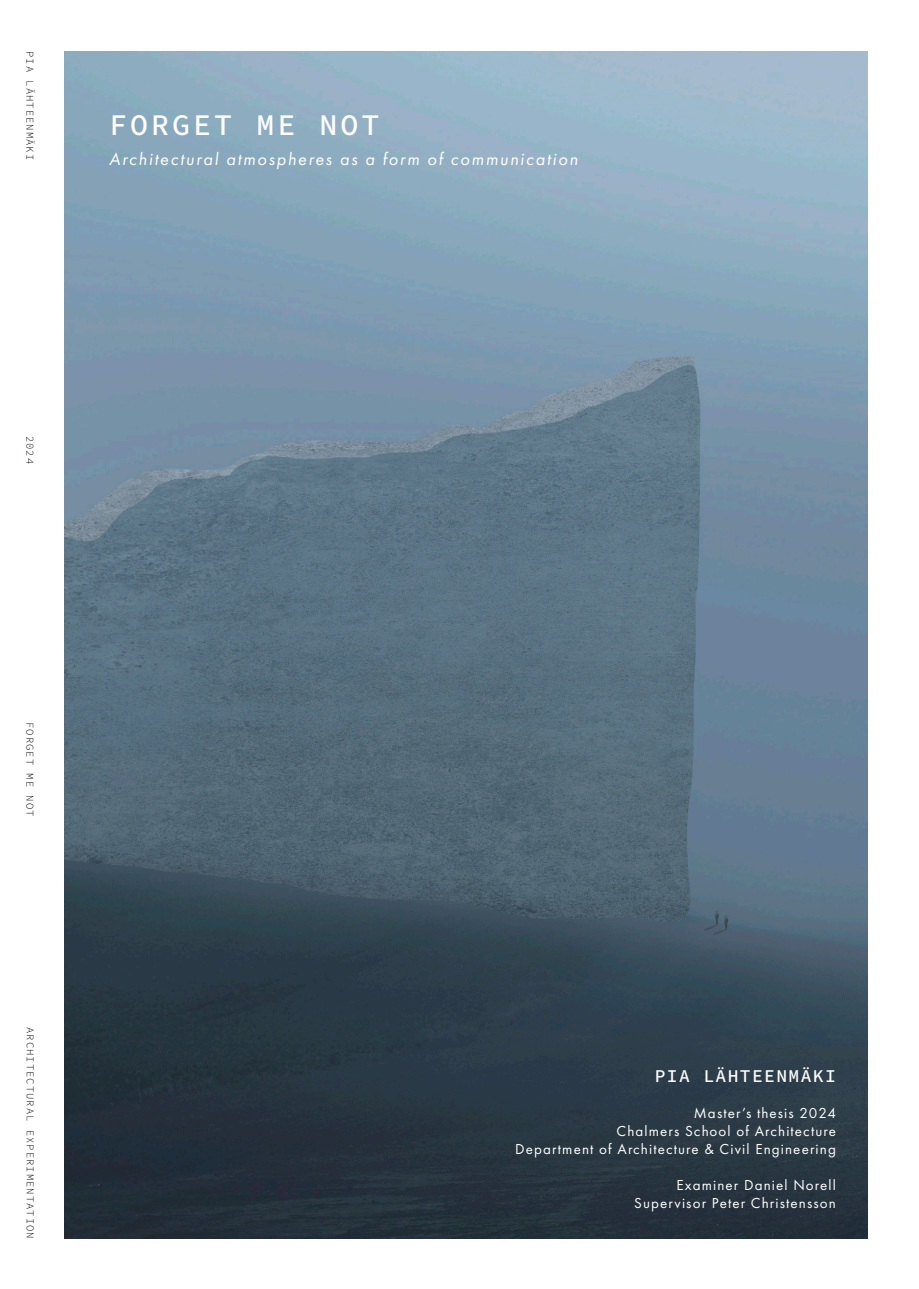
<style>
.page{position:relative;width:919px;height:1289px;background:#fff}
.page>*{position:absolute;margin:0;border:0;box-sizing:border-box;transform-origin:0 0}
.t1{font:30px "Source Code Variable";letter-spacing:.1em;color:#fff}
.t2{font:italic 18px "Futura PT";letter-spacing:.1em;color:#fff}
.t3{font:18px "Source Code Variable";letter-spacing:.075em;color:#fff}
.t4{font:15px "Futura PT";letter-spacing:.075em;color:#fff}
.t5{font:10.5px "Source Code Variable";letter-spacing:.1em;color:#020304}
</style>
<div class="page">
<img style="left:65px;top:51px;width:802px;height:1187px">
<p class="t5" style="left:38px;top:51px;width:110px;rotate:90deg">PIA LÄHTEENMÄKI</p>
<p class="t1" style="left:109px;top:103px;width:272px">FORGET ME NOT</p>
<p class="t2" style="left:109px;top:148px;width:470px">Architectural atmospheres as a form of communication</p>
<p class="t5" style="left:38px;top:436px;width:30px;rotate:90deg">2024</p>
<p class="t5" style="left:38px;top:722px;width:96px;rotate:90deg">FORGET ME NOT</p>
<p class="t5" style="left:38px;top:1027px;width:213px;rotate:90deg">ARCHITECTURAL EXPERIMENTATION</p>
<p class="t3" style="left:654px;top:1062px;width:183px">PIA LÄHTEENMÄKI</p>
<p class="t4" style="left:693px;top:1103px;width:143px">Master’s thesis 2024</p>
<p class="t4" style="left:616px;top:1121px;width:221px">Chalmers School of Architecture</p>
<p class="t4" style="left:515px;top:1139px;width:322px">Department of Architecture &amp; Civil Engineering</p>
<p class="t4" style="left:676px;top:1175px;width:161px">Examiner Daniel Norell</p>
<p class="t4" style="left:634px;top:1193px;width:203px">Supervisor Peter Christensson</p>
</div>
